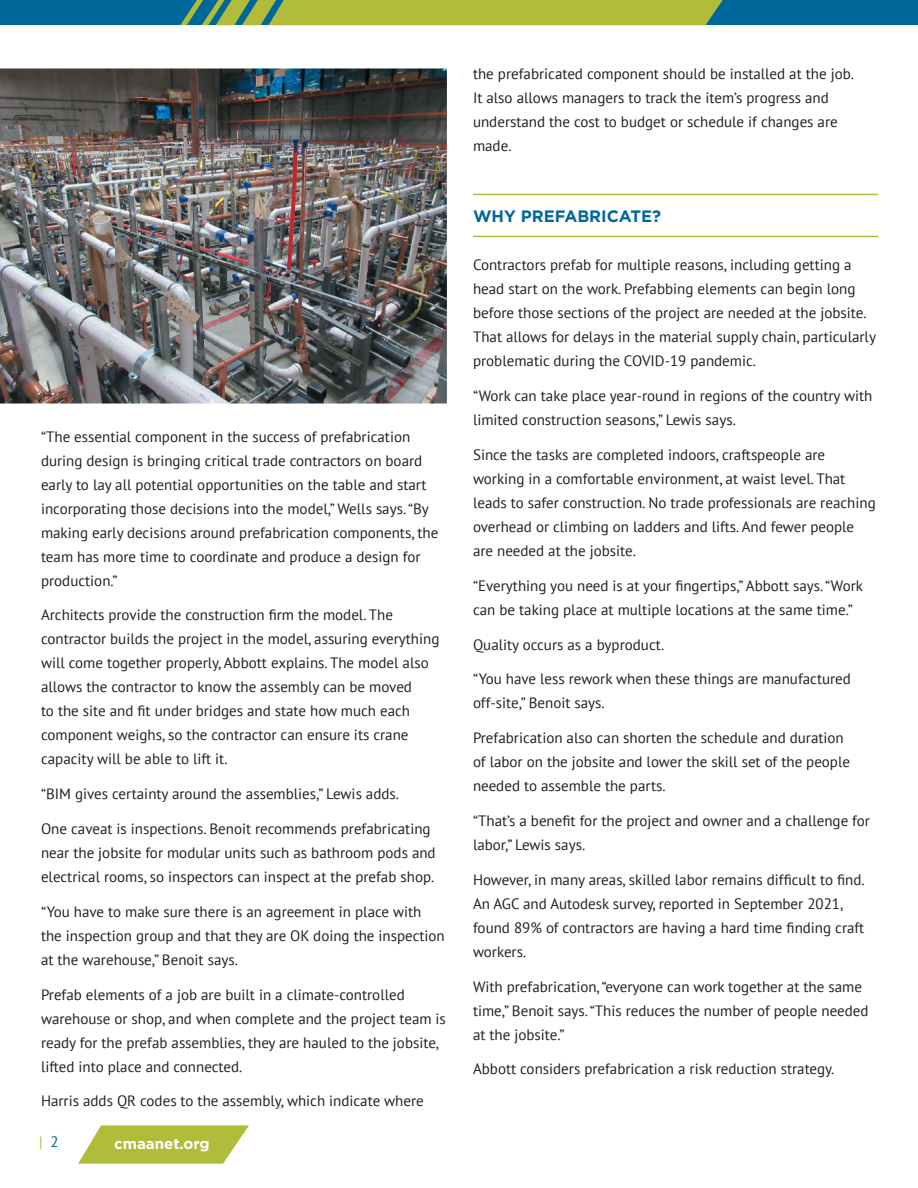
<style>
.page{position:relative;width:918px;height:1188px;background:#fff}
.page>*{position:absolute;margin:0;border:0;box-sizing:border-box;transform-origin:0 0}
.Heading_2{font:700 16.5px "Gotham";color:#00679b}
.BodyText{font:15px/24px "PT Sans";color:#231f20}
.t1{font:700 15px "Gotham";color:#fff}
.t2{font:15px "PT Sans";color:#b0bc3a}
.s1{color:#00679b}
</style>
<div class="page">
<svg style="left:78px;top:1125px;width:171px;height:39px;background:#bcc659"></svg>
<div style="left:0;top:0;width:918px;height:25px;background:#00679b"></div>
<svg style="left:180px;top:0;width:543px;height:25px;background:#9db343"></svg>
<hr style="left:473px;top:194px;width:405px;height:1px;background:#b0bc3a">
<hr style="left:473px;top:236px;width:405px;height:1px;background:#b0bc3a">
<img style="left:1px;top:68px;width:445px;height:335px">
<p class="BodyText" style="left:41px;top:424px;width:399px">“The essential component in the success of prefabrication during design is bringing critical trade contractors on board early to lay all potential opportunities on the table and start incorporating those decisions into the model,” Wells says. “By making early decisions around prefabrication components, the team has more time to coordinate and produce a design for production.”</p>
<p class="BodyText" style="left:41px;top:603px;width:400px">Architects provide the construction firm the model. The contractor builds the project in the model, assuring everything will come together properly, Abbott explains. The model also allows the contractor to know the assembly can be moved<br>to the site and fit under bridges and state how much each component weighs, so the contractor can ensure its crane capacity will be able to lift it.</p>
<p class="BodyText" style="left:41px;top:782px;width:360px">“BIM gives certainty around the assemblies,” Lewis adds.</p>
<p class="BodyText" style="left:41px;top:816px;width:396px">One caveat is inspections. Benoit recommends prefabricating near the jobsite for modular units such as bathroom pods and electrical rooms, so inspectors can inspect at the prefab shop.</p>
<p class="BodyText" style="left:41px;top:899px;width:405px">“You have to make sure there is an agreement in place with the inspection group and that they are OK doing the inspection at the warehouse,” Benoit says.</p>
<p class="BodyText" style="left:41px;top:982px;width:406px">Prefab elements of a job are built in a climate-controlled warehouse or shop, and when complete and the project team is ready for the prefab assemblies, they are hauled to the jobsite, lifted into place and connected.</p>
<p class="BodyText" style="left:41px;top:1089px;width:384px">Harris adds QR codes to the assembly, which indicate where</p>
<p class="t2" style="left:39px;top:1132px;width:21px">| <span class="s1">2</span></p>
<p class="t1" style="left:114px;top:1134px;width:97px">cmaanet.org</p>
<p class="BodyText" style="left:473px;top:61px;width:382px">the prefabricated component should be installed at the job.<br>It also allows managers to track the item’s progress and understand the cost to budget or schedule if changes are made.</p>
<p class="Heading_2" style="left:473px;top:205px;width:190px">WHY PREFABRICATE?</p>
<p class="BodyText" style="left:473px;top:253px;width:404px">Contractors prefab for multiple reasons, including getting a head start on the work. Prefabbing elements can begin long before those sections of the project are needed at the jobsite.<br>That allows for delays in the material supply chain, particularly problematic during the COVID-19 pandemic.</p>
<p class="BodyText" style="left:473px;top:384px;width:401px">“Work can take place year-round in regions of the country with limited construction seasons,” Lewis says.</p>
<p class="BodyText" style="left:473px;top:442px;width:404px">Since the tasks are completed indoors, craftspeople are working in a comfortable environment, at waist level. That leads to safer construction. No trade professionals are reaching overhead or climbing on ladders and lifts. And fewer people are needed at the jobsite.</p>
<p class="BodyText" style="left:473px;top:573px;width:392px">“Everything you need is at your fingertips,” Abbott says. “Work can be taking place at multiple locations at the same time.”</p>
<p class="BodyText" style="left:473px;top:632px;width:193px">Quality occurs as a byproduct.</p>
<p class="BodyText" style="left:473px;top:667px;width:379px">“You have less rework when these things are manufactured off-site,” Benoit says.</p>
<p class="BodyText" style="left:473px;top:726px;width:378px">Prefabrication also can shorten the schedule and duration of labor on the jobsite and lower the skill set of the people needed to assemble the parts.</p>
<p class="BodyText" style="left:473px;top:808px;width:399px">“That’s a benefit for the project and owner and a challenge for labor,” Lewis says.</p>
<p class="BodyText" style="left:473px;top:867px;width:393px">However, in many areas, skilled labor remains difficult to find.<br>An AGC and Autodesk survey, reported in September 2021, found 89% of contractors are having a hard time finding craft workers.</p>
<p class="BodyText" style="left:473px;top:974px;width:397px">With prefabrication, “everyone can work together at the same time,” Benoit says. “This reduces the number of people needed at the jobsite.”</p>
<p class="BodyText" style="left:473px;top:1057px;width:363px">Abbott considers prefabrication a risk reduction strategy.</p>
</div>
